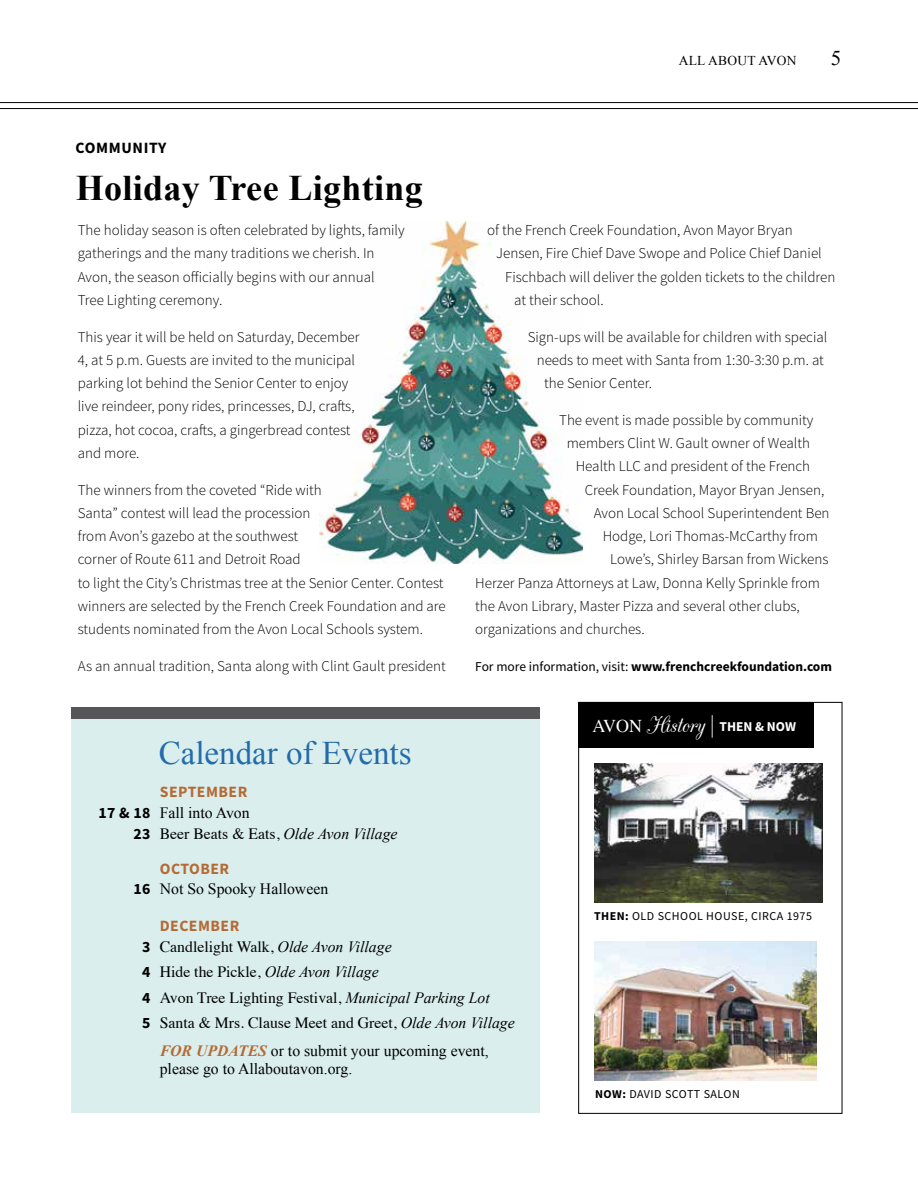
<style>
.page{position:relative;width:918px;height:1188px;background:#fff}
.page>*{position:absolute;margin:0;border:0;box-sizing:border-box;transform-origin:0 0}
.t1{font:700 36px "Times New Roman";letter-spacing:.01em;color:#000}
.t2{font:33px "Times New Roman";color:#236baa}
.t3{font:21px "Times New Roman";color:#000}
.t4{font:15.75px/25.3px "Times";color:#000}
.t5{font:15.75px/18.8px "Times New Roman";color:#000}
.t6{font:italic 15.75px "Times New Roman";color:#000}
.t7{font:700 15.75px "Source Sans Pro";letter-spacing:.03em;color:#b56a35}
.t8{font:700 15.75px "Source Sans Pro";letter-spacing:.04em;color:#000}
.t9{font:300 15px/23.2px "Source Sans Pro";color:#000}
.t10{font:700 13.5px "Source Sans Pro";color:#000}
.t11{font:700 13.5px "Source Sans Pro";color:#fff}
.t12{font:13.5px "Times New Roman";letter-spacing:.02em;color:#000}
.t13{font:12px "Source Sans Pro";letter-spacing:.04em;color:#000}
.s1{font-weight:400}
.s2{font-family:"Times";font-weight:400;font-size:18px}
.s3{font-family:"CAC Champagne";font-weight:400;font-size:27px}
.s4{font-weight:300;font-size:22.5px}
.s5{font-family:"Source Sans Pro";font-weight:700}
.s6{font-family:"Times New Roman";font-style:italic}
.s7{font-family:"Source Sans Pro";font-weight:700;font-style:normal}
.s8{font-family:"Times";font-style:normal}
.s9{font-weight:700;font-style:italic;color:#b56a35}
.s10{font-weight:700}
</style>
<div class="page">
<img style="left:319px;top:222px;width:263px;height:342px">
<hr style="left:0;top:108px;width:918px;height:1px;background:#000">
<hr style="left:0;top:102px;width:918px;height:1px;background:#000">
<div style="left:71px;top:707px;width:469px;height:405px;background:#daefed"></div>
<div style="left:71px;top:707px;width:469px;height:11px;background:#565659"></div>
<div style="left:579px;top:702px;width:235px;height:46px;background:#000"></div>
<img style="left:595px;top:763px;width:228px;height:139px">
<img style="left:594px;top:942px;width:223px;height:138px">
<p class="t12" style="left:679px;top:51px;width:120px">ALL ABOUT AVON</p>
<h3 class="t3" style="left:831px;top:43px;width:12px">5</h3>
<p class="t8" style="left:76px;top:137px;width:92px">COMMUNITY</p>
<h1 class="t1" style="left:76px;top:163px;width:349px">Holiday Tree Lighting</h1>
<p class="t9" style="left:78px;top:219px;width:328px">The holiday season is often celebrated by lights, family gatherings and the many traditions we cherish. In Avon, the season officially begins with our annual<br>Tree Lighting ceremony.</p>
<p class="t9" style="left:78px;top:325px;width:283px">This year it will be held on Saturday, December 4, at 5 p.m. Guests are invited to the municipal parking lot behind the Senior Center to enjoy live reindeer, pony rides, princesses, DJ, crafts, pizza, hot cocoa, crafts, a gingerbread contest and more.</p>
<p class="t9" style="left:78px;top:478px;width:370px">The winners from the coveted “Ride with<br>Santa” contest will lead the procession<br>from Avon’s gazebo at the southwest<br>corner of Route 611 and Detroit Road<br>to light the City’s Christmas tree at the Senior Center. Contest winners are selected by the French Creek Foundation and are students nominated from the Avon Local Schools system.</p>
<p class="t9" style="left:78px;top:654px;width:370px">As an annual tradition, Santa along with Clint Gault president</p>
<h2 class="t2" style="left:159px;top:730px;width:254px">Calendar of Events</h2>
<p class="t9" style="left:487px;top:219px;width:307px">of the French Creek Foundation, Avon Mayor Bryan</p>
<p class="t9" style="left:496px;top:242px;width:327px">Jensen, Fire Chief Dave Swope and Police Chief Daniel</p>
<p class="t9" style="left:505px;top:265px;width:332px">Fischbach will deliver the golden tickets to the children</p>
<p class="t9" style="left:514px;top:288px;width:91px">at their school.</p>
<p class="t9" style="left:528px;top:325px;width:301px">Sign-ups will be available for children with special</p>
<p class="t9" style="left:537px;top:348px;width:289px">needs to meet with Santa from 1:30-3:30 p.m. at</p>
<p class="t9" style="left:544px;top:372px;width:109px">the Senior Center.</p>
<p class="t9" style="left:559px;top:408px;width:256px">The event is made possible by community</p>
<p class="t9" style="left:567px;top:432px;width:245px">members Clint W. Gault owner of Wealth</p>
<p class="t9" style="left:576px;top:455px;width:236px">Health LLC and president of the French</p>
<p class="t9" style="left:585px;top:478px;width:241px">Creek Foundation, Mayor Bryan Jensen,</p>
<p class="t9" style="left:594px;top:501px;width:237px">Avon Local School Superintendent Ben</p>
<p class="t9" style="left:603px;top:525px;width:217px">Hodge, Lori Thomas-McCarthy from</p>
<p class="t9" style="left:610px;top:548px;width:220px">Lowe’s, Shirley Barsan from Wickens</p>
<p class="t9" style="left:475px;top:571px;width:346px">Herzer Panza Attorneys at Law, Donna Kelly Sprinkle from</p>
<p class="t9" style="left:475px;top:594px;width:326px">the Avon Library, Master Pizza and several other clubs,</p>
<p class="t9" style="left:475px;top:618px;width:171px">organizations and churches.</p>
<p class="t10" style="left:475px;top:657px;width:358px"><span class="s1">For more information, visit:</span> www.frenchcreekfoundation.com</p>
<p class="t11" style="left:593px;top:718px;width:205px"><span class="s2">AVON</span> <span class="s3">History</span> <span class="s4">|</span> THEN &amp; NOW</p>
<p class="t7" style="left:160px;top:781px;width:89px">SEPTEMBER</p>
<p class="t5" style="left:99px;top:803px;width:153px"><span class="s5">17 &amp; 18</span> Fall into Avon</p>
<p class="t4" style="left:134px;top:820px;width:266px"><span class="s5">23</span> Beer Beats &amp; Eats, <span class="s6">Olde Avon Village</span></p>
<p class="t7" style="left:160px;top:858px;width:71px">OCTOBER</p>
<p class="t5" style="left:134px;top:880px;width:196px"><span class="s5">16</span> Not So Spooky Halloween</p>
<p class="t7" style="left:160px;top:915px;width:81px">DECEMBER</p>
<p class="t4" style="left:142px;top:933px;width:251px"><span class="s5">3</span> Candlelight Walk, <span class="s6">Olde Avon Village</span></p>
<p class="t6" style="left:142px;top:961px;width:238px"><span class="s7">4</span> <span class="s8">Hide the Pickle,</span> Olde Avon Village</p>
<p class="t4" style="left:142px;top:983px;width:374px"><span class="s5">4</span> Avon Tree Lighting Festival, <span class="s6">Municipal Parking Lot<br></span><span class="s5">5</span> Santa &amp; Mrs. Clause Meet and Greet, <span class="s6">Olde Avon Village</span></p>
<p class="t5" style="left:160px;top:1041px;width:331px"><span class="s9">FOR UPDATES</span> or to submit your upcoming event, please go to Allaboutavon.org.</p>
<p class="t13" style="left:594px;top:908px;width:219px"><span class="s10">THEN:</span> OLD SCHOOL HOUSE, CIRCA 1975</p>
<p class="t13" style="left:595px;top:1086px;width:146px"><span class="s10">NOW:</span> DAVID SCOTT SALON</p>
</div>
